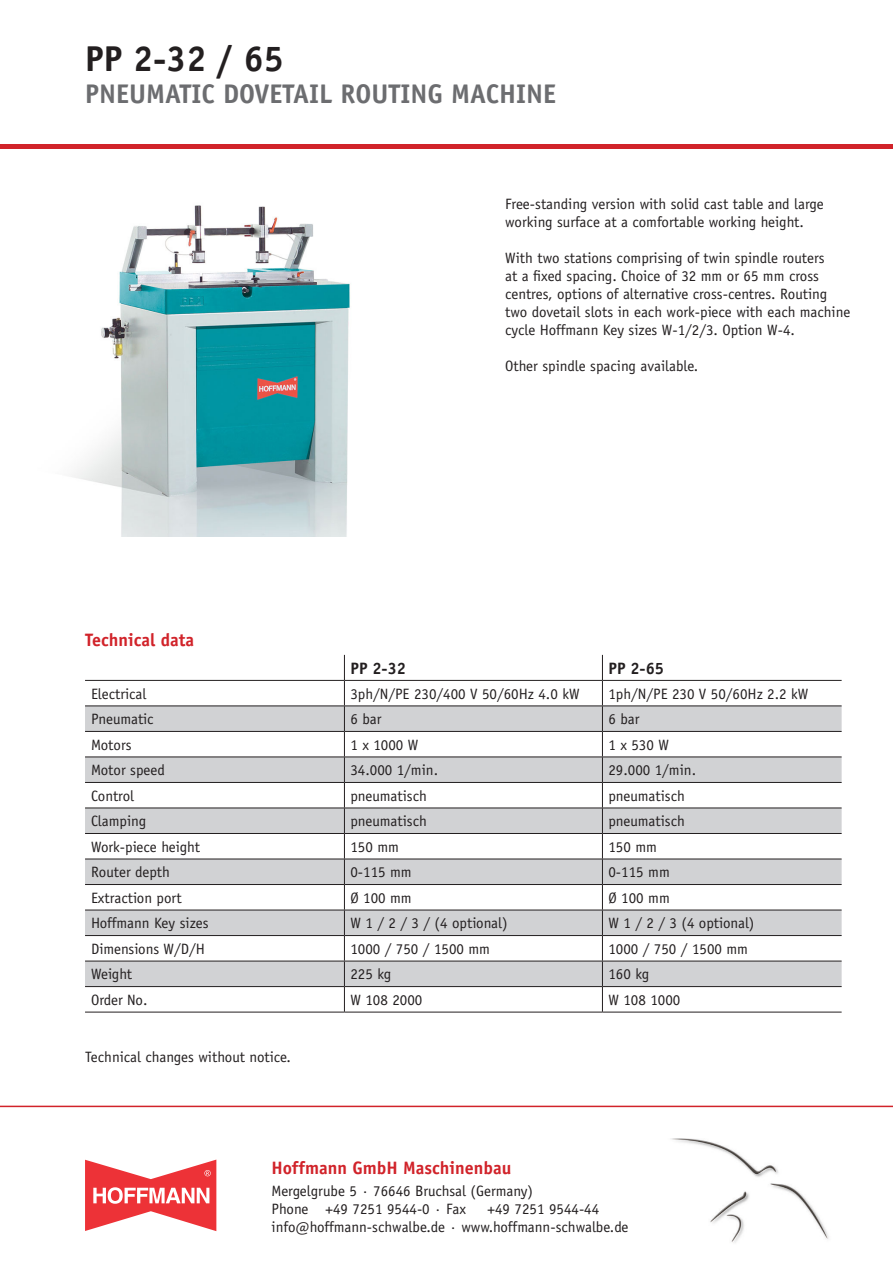
<style>
.page{position:relative;width:893px;height:1263px;background:#fff}
.page>*{position:absolute;margin:0;border:0;box-sizing:border-box;transform-origin:0 0}
.t1{font:700 36px "Officina Sans";color:#231f20}
.t2{font:700 27px "Officina Sans";color:#6c6d70}
.t3{font:700 18px "Officina Sans";color:#d1232a}
.t4{font:700 16.5px "Officina Sans";color:#231f20}
.t5{font:15px/18px "Officina Sans";color:#231f20}
</style>
<div class="page">
<hr style="left:0;top:145px;width:893px;height:4px;background:#d1232a">
<img style="left:71px;top:205px;width:279px;height:332px">
<svg style="left:85px;top:1159px;width:131px;height:72px"></svg>
<img style="left:671px;top:1138px;width:158px;height:105px">
<hr style="left:0;top:1106px;width:893px;height:1px;background:#d1232a">
<svg style="left:85px;top:706px;width:757px;height:280px;fill:#d1d2d4"></svg>
<hr style="left:85px;top:731px;width:259px;height:1px;background:#231f20">
<hr style="left:344px;top:731px;width:258px;height:1px;background:#231f20">
<hr style="left:602px;top:731px;width:240px;height:1px;background:#231f20">
<hr style="left:85px;top:756px;width:259px;height:1px;background:#231f20">
<hr style="left:344px;top:756px;width:258px;height:1px;background:#231f20">
<hr style="left:602px;top:756px;width:240px;height:1px;background:#231f20">
<hr style="left:85px;top:782px;width:259px;height:1px;background:#231f20">
<hr style="left:344px;top:782px;width:258px;height:1px;background:#231f20">
<hr style="left:602px;top:782px;width:240px;height:1px;background:#231f20">
<hr style="left:85px;top:807px;width:259px;height:1px;background:#231f20">
<hr style="left:344px;top:807px;width:258px;height:1px;background:#231f20">
<hr style="left:602px;top:807px;width:240px;height:1px;background:#231f20">
<hr style="left:85px;top:833px;width:259px;height:1px;background:#231f20">
<hr style="left:344px;top:833px;width:258px;height:1px;background:#231f20">
<hr style="left:602px;top:833px;width:240px;height:1px;background:#231f20">
<hr style="left:85px;top:859px;width:259px;height:1px;background:#231f20">
<hr style="left:344px;top:859px;width:258px;height:1px;background:#231f20">
<hr style="left:602px;top:859px;width:240px;height:1px;background:#231f20">
<hr style="left:85px;top:884px;width:259px;height:1px;background:#231f20">
<hr style="left:344px;top:884px;width:258px;height:1px;background:#231f20">
<hr style="left:602px;top:884px;width:240px;height:1px;background:#231f20">
<hr style="left:85px;top:910px;width:259px;height:1px;background:#231f20">
<hr style="left:344px;top:910px;width:258px;height:1px;background:#231f20">
<hr style="left:602px;top:910px;width:240px;height:1px;background:#231f20">
<hr style="left:85px;top:935px;width:259px;height:1px;background:#231f20">
<hr style="left:344px;top:935px;width:258px;height:1px;background:#231f20">
<hr style="left:602px;top:935px;width:240px;height:1px;background:#231f20">
<hr style="left:85px;top:961px;width:259px;height:1px;background:#231f20">
<hr style="left:344px;top:961px;width:258px;height:1px;background:#231f20">
<hr style="left:602px;top:961px;width:240px;height:1px;background:#231f20">
<hr style="left:85px;top:986px;width:259px;height:1px;background:#231f20">
<hr style="left:344px;top:986px;width:258px;height:1px;background:#231f20">
<hr style="left:602px;top:986px;width:240px;height:1px;background:#231f20">
<hr style="left:85px;top:1012px;width:259px;height:1px;background:#231f20">
<hr style="left:344px;top:1012px;width:258px;height:1px;background:#231f20">
<hr style="left:602px;top:1012px;width:240px;height:1px;background:#231f20">
<hr style="left:85px;top:680px;width:259px;height:1px;background:#231f20">
<hr style="left:85px;top:705px;width:259px;height:1px;background:#231f20">
<hr style="left:344px;top:705px;width:258px;height:1px;background:#231f20">
<hr style="left:602px;top:705px;width:240px;height:1px;background:#231f20">
<svg style="left:344px;top:655px;width:1px;height:357px"></svg>
<svg style="left:602px;top:655px;width:1px;height:357px"></svg>
<hr style="left:344px;top:680px;width:258px;height:1px;background:#231f20">
<hr style="left:602px;top:680px;width:240px;height:1px;background:#231f20">
<h1 class="t1" style="left:85px;top:36px;width:200px">PP 2-32 / 65</h1>
<h2 class="t2" style="left:85px;top:77px;width:473px">PNEUMATIC DOVETAIL ROUTING MACHINE</h2>
<p class="t3" style="left:85px;top:628px;width:110px">Technical data</p>
<p class="t5" style="left:505px;top:195px;width:320px">Free-standing version with solid cast table and large working surface at a comfortable working height.</p>
<p class="t5" style="left:505px;top:249px;width:347px">With two stations comprising of twin spindle routers<br>at a fixed spacing. Choice of 32 mm or 65 mm cross centres, options of alternative cross-centres. Routing two dovetail slots in each work-piece with each machine cycle Hoffmann Key sizes W-1/2/3. Option W-4.</p>
<p class="t5" style="left:505px;top:357px;width:195px">Other spindle spacing available.</p>
<p class="t4" style="left:350px;top:658px;width:57px">PP 2-32</p>
<p class="t4" style="left:608px;top:658px;width:57px">PP 2-65</p>
<p class="t5" style="left:91px;top:685px;width:57px">Electrical</p>
<p class="t5" style="left:350px;top:685px;width:231px">3ph/N/PE 230/400 V 50/60Hz 4.0 kW</p>
<p class="t5" style="left:608px;top:685px;width:201px">1ph/N/PE 230 V 50/60Hz 2.2 kW</p>
<p class="t5" style="left:91px;top:710px;width:64px">Pneumatic</p>
<p class="t5" style="left:350px;top:710px;width:33px">6 bar</p>
<p class="t5" style="left:608px;top:710px;width:33px">6 bar</p>
<p class="t5" style="left:91px;top:736px;width:42px">Motors</p>
<p class="t5" style="left:350px;top:736px;width:70px">1 x 1000 W</p>
<p class="t5" style="left:608px;top:736px;width:62px">1 x 530 W</p>
<p class="t5" style="left:91px;top:761px;width:75px">Motor speed</p>
<p class="t5" style="left:350px;top:761px;width:89px">34.000 1/min.</p>
<p class="t5" style="left:608px;top:761px;width:89px">29.000 1/min.</p>
<p class="t5" style="left:91px;top:787px;width:45px">Control</p>
<p class="t5" style="left:350px;top:787px;width:78px">pneumatisch</p>
<p class="t5" style="left:608px;top:787px;width:78px">pneumatisch</p>
<p class="t5" style="left:91px;top:812px;width:57px">Clamping</p>
<p class="t5" style="left:350px;top:812px;width:78px">pneumatisch</p>
<p class="t5" style="left:608px;top:812px;width:78px">pneumatisch</p>
<p class="t5" style="left:91px;top:838px;width:110px">Work-piece height</p>
<p class="t5" style="left:350px;top:838px;width:50px">150 mm</p>
<p class="t5" style="left:608px;top:838px;width:50px">150 mm</p>
<p class="t5" style="left:91px;top:863px;width:80px">Router depth</p>
<p class="t5" style="left:350px;top:863px;width:63px">0-115 mm</p>
<p class="t5" style="left:608px;top:863px;width:63px">0-115 mm</p>
<p class="t5" style="left:91px;top:889px;width:92px">Extraction port</p>
<p class="t5" style="left:350px;top:889px;width:63px">Ø 100 mm</p>
<p class="t5" style="left:608px;top:889px;width:63px">Ø 100 mm</p>
<p class="t5" style="left:91px;top:914px;width:119px">Hoffmann Key sizes</p>
<p class="t5" style="left:350px;top:914px;width:159px">W 1 / 2 / 3 / (4 optional)</p>
<p class="t5" style="left:608px;top:914px;width:148px">W 1 / 2 / 3 (4 optional)</p>
<p class="t5" style="left:91px;top:940px;width:115px">Dimensions W/D/H</p>
<p class="t5" style="left:350px;top:940px;width:141px">1000 / 750 / 1500 mm</p>
<p class="t5" style="left:608px;top:940px;width:141px">1000 / 750 / 1500 mm</p>
<p class="t5" style="left:91px;top:965px;width:43px">Weight</p>
<p class="t5" style="left:350px;top:965px;width:42px">225 kg</p>
<p class="t5" style="left:608px;top:965px;width:42px">160 kg</p>
<p class="t5" style="left:91px;top:991px;width:58px">Order No.</p>
<p class="t5" style="left:350px;top:991px;width:73px">W 108 2000</p>
<p class="t5" style="left:608px;top:991px;width:73px">W 108 1000</p>
<p class="t5" style="left:85px;top:1047px;width:207px">Technical changes without notice.</p>
<p class="t3" style="left:272px;top:1156px;width:241px">Hoffmann GmbH Maschinenbau</p>
<p class="t5" style="left:272px;top:1182px;width:263px">Mergelgrube 5 · 76646 Bruchsal (Germany)<br>Phone +49 7251 9544-0 · Fax</p>
<p class="t5" style="left:272px;top:1200px;width:358px;text-indent:216px">+49 7251 9544-44 info@hoffmann-schwalbe.de · www.hoffmann-schwalbe.de</p>
</div>
